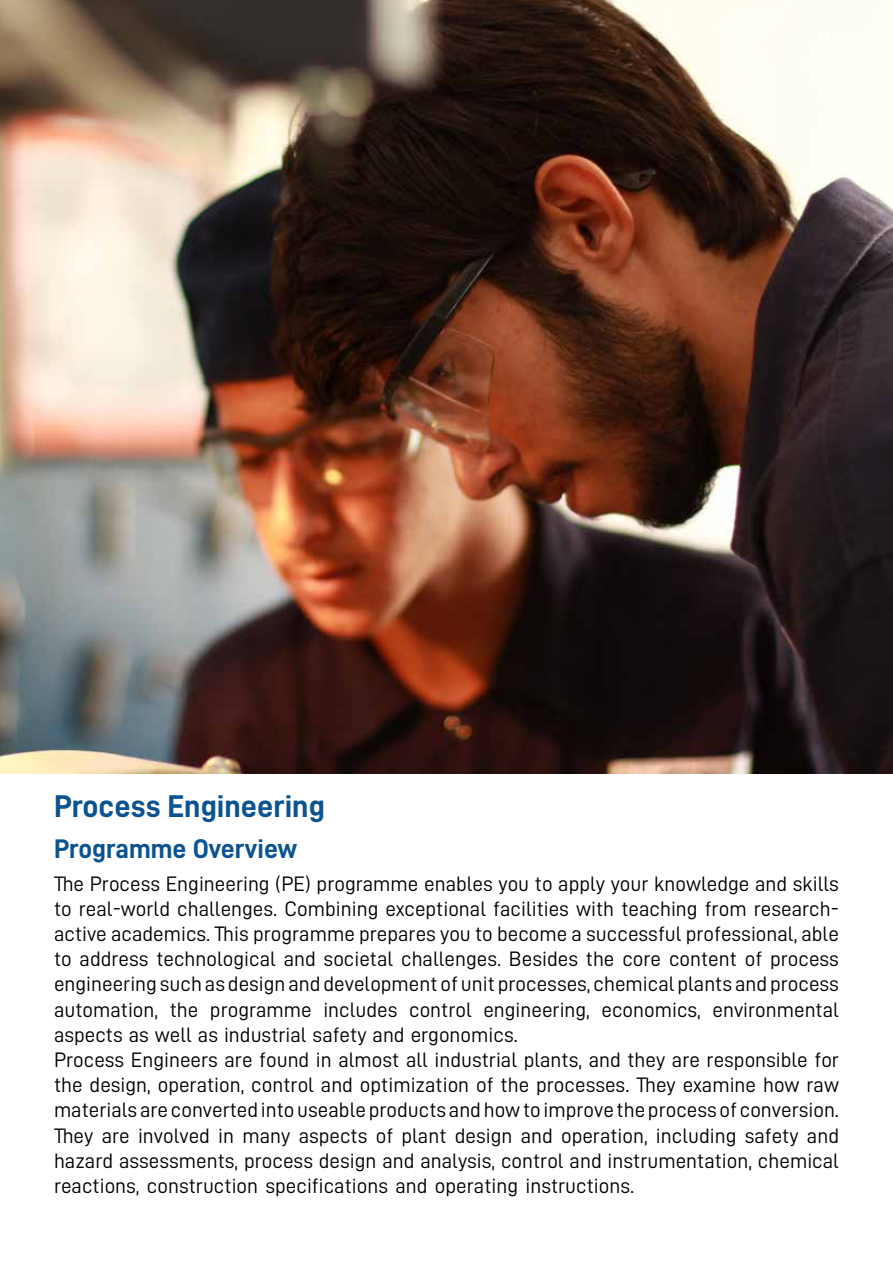
<style>
.page{position:relative;width:893px;height:1263px;background:#fff}
.page>*{position:absolute;margin:0;border:0;box-sizing:border-box;transform-origin:0 0}
.t1{font:31.5px "D DIN Bold";color:#0b5390}
.t2{font:27px "D DIN Bold";color:#0b5390}
.t3{font:21px/25.2px "D DIN";color:#000}
</style>
<div class="page">
<img style="left:0;top:0;width:893px;height:774px">
<h1 class="t1" style="left:54px;top:789px;width:272px">Process Engineering</h1>
<p class="t2" style="left:54px;top:833px;width:245px">Programme Overview</p>
<p class="t3" style="left:54px;top:870px;width:787px">The Process Engineering (PE) programme enables you to apply your knowledge and skills to real-world challenges. Combining exceptional facilities with teaching from research&shy;active academics. This programme prepares you to become a successful professional, able to address technological and societal challenges. Besides the core content of process engineering such as design and development of unit processes, chemical plants and process automation, the programme includes control engineering, economics, environmental aspects as well as industrial safety and ergonomics.<br>Process Engineers are found in almost all industrial plants, and they are responsible for the design, operation, control and optimization of the processes. They examine how raw materials are converted into useable products and how to improve the process of conversion.<br>They are involved in many aspects of plant design and operation, including safety and hazard assessments, process design and analysis, control and instrumentation, chemical reactions, construction specifications and operating instructions.</p>
</div>
